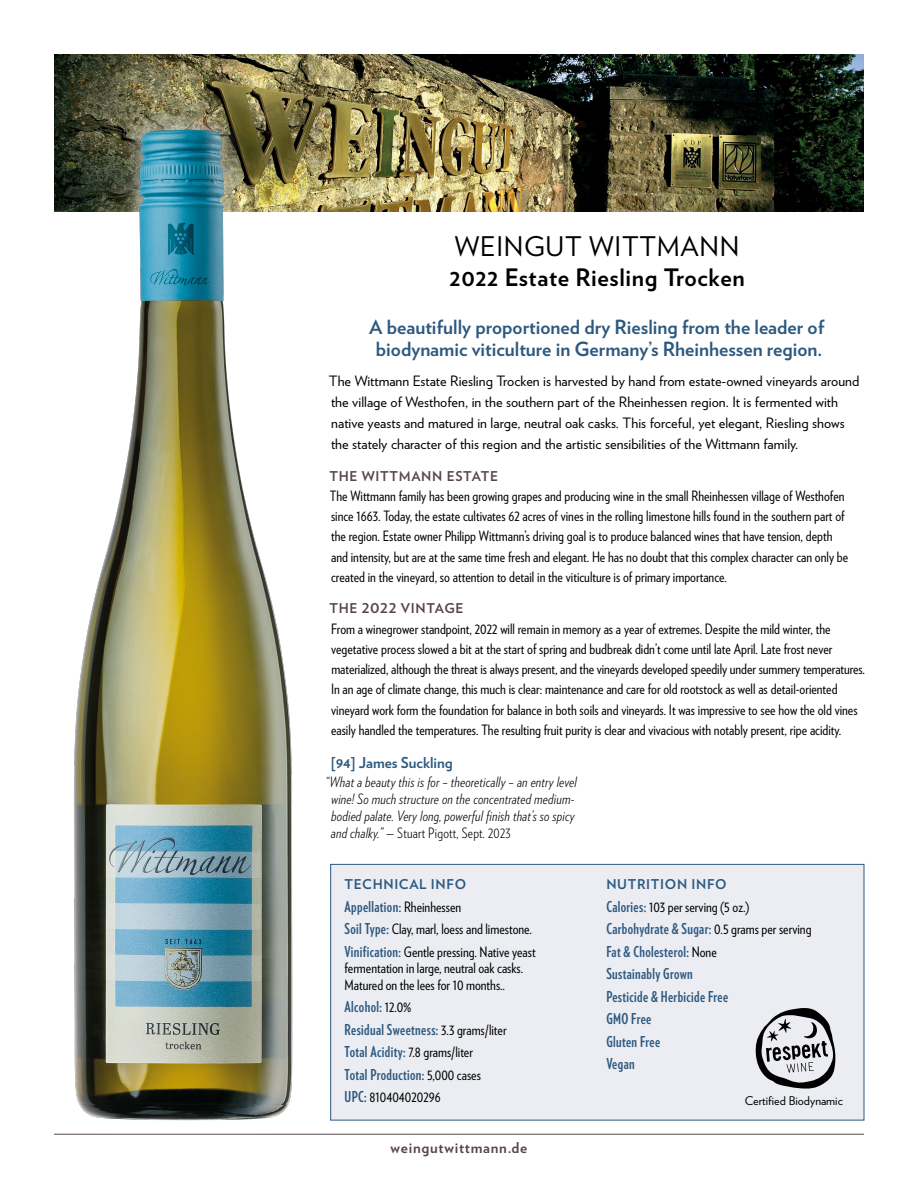
<style>
.page{position:relative;width:918px;height:1188px;background:#fff}
.page>*{position:absolute;margin:0;border:0;box-sizing:border-box;transform-origin:0 0}
.HD_1-V{font:27px "Verlag";letter-spacing:.025em;color:#000}
.HD_1A-V{font:700 24px "Verlag";letter-spacing:.025em;color:#000}
.Subhead_Description{font:700 19.5px/22.5px "Verlag";color:#2d5980;text-align:center}
.Tech_Info_Bullets{font:700 15px "Verlag Compressed";letter-spacing:.025em;color:#2d5980}
.t1{font:700 15px "Verlag";letter-spacing:.05em;color:#57454f}
.Publication_Name{font:700 15px "Verlag";color:#2d5980}
.Text-Verlag_Condensed{font:14.25px/20.2px "Verlag Condensed";color:#000}
.Text-Verlag{font:14.25px/21px "Verlag";color:#000}
.Tech_Info_Bullets-2{font:14.25px/16.5px "Verlag Condensed";color:#000}
.Review_Text{font:italic 300 14.25px/17.2px "Verlag Condensed";letter-spacing:.015em;color:#000}
.subhd_1{font:700 13.5px "Verlag";letter-spacing:.05em;color:#57454f}
.Subhead-Tech_Info{font:700 13.5px "Verlag";letter-spacing:.05em;color:#2d5980}
.Tech_Info_Bullets-3{font:700 13.5px "Verlag";letter-spacing:.05em;color:#2d5980}
.Praise_Text-Requiem{font:12px "Verlag";color:#000}
.s1{font-style:normal}
.s2{font-family:"Verlag Condensed";font-weight:400;font-size:14.25px;color:#000}
.s3{font-family:"Verlag Compressed";font-weight:700;font-size:15px;color:#2d5980}
</style>
<div class="page">
<hr style="left:54px;top:1134px;width:810px;height:1px;background:#57454f">
<img style="left:54px;top:54px;width:810px;height:158px">
<div style="left:331px;top:864px;width:533px;height:256px;background:#ecedf2"></div>
<div style="left:330px;top:864px;width:534px;height:256px;border:1px solid #2d5980"></div>
<svg style="left:756px;top:1008px;width:79px;height:81px"></svg>
<div style="left:54px;top:109px;width:259px;height:1031px;background:#fff;opacity:.85"></div>
<img style="left:73px;top:129px;width:221px;height:993px">
<p class="HD_1-V" style="left:455px;top:227px;width:286px">WEINGUT WITTMANN</p>
<p class="HD_1A-V" style="left:450px;top:259px;width:297px">2022 Estate Riesling Trocken</p>
<p class="Subhead_Description" style="left:369px;top:314px;width:457px">A beautifully proportioned dry Riesling from the leader of biodynamic viticulture in Germany’s Rheinhessen region.</p>
<p class="Text-Verlag" style="left:329px;top:370px;width:532px">The Wittmann Estate Riesling Trocken is harvested by hand from estate-owned vineyards around the village of Westhofen, in the southern part of the Rheinhessen region. It is fermented with native yeasts and matured in large, neutral oak casks. This forceful, yet elegant, Riesling shows the stately character of this region and the artistic sensibilities of the Wittmann family.</p>
<p class="subhd_1" style="left:329px;top:465px;width:170px">THE WITTMANN ESTATE</p>
<p class="Text-Verlag_Condensed" style="left:330px;top:485px;width:520px">The Wittmann family has been growing grapes and producing wine in the small Rheinhessen village of Westhofen since 1663. Today, the estate cultivates 62 acres of vines in the rolling limestone hills found in the southern part of the region. Estate owner Philipp Wittmann’s driving goal is to produce balanced wines that have tension, depth and intensity, but are at the same time fresh and elegant. He has no doubt that this complex character can only be created in the vineyard, so attention to detail in the viticulture is of primary importance.</p>
<p class="subhd_1" style="left:329px;top:598px;width:136px">THE 2022 VINTAGE</p>
<p class="Text-Verlag_Condensed" style="left:331px;top:618px;width:535px">From a winegrower standpoint, 2022 will remain in memory as a year of extremes. Despite the mild winter, the vegetative process slowed a bit at the start of spring and budbreak didn’t come until late April. Late frost never materialized, although the threat is always present, and the vineyards developed speedily under summery temperatures.<br>In an age of climate change, this much is clear: maintenance and care for old rootstock as well as detail-oriented vineyard work form the foundation for balance in both soils and vineyards. It was impressive to see how the old vines easily handled the temperatures. The resulting fruit purity is clear and vivacious with notably present, ripe acidity.</p>
<p class="Publication_Name" style="left:331px;top:751px;width:123px">[94] James Suckling</p>
<p class="Review_Text" style="left:331px;top:772px;width:247px;text-indent:-6px">“What a beauty this is for – theoretically – an entry level wine! So much structure on the concentrated medium&shy;bodied palate. Very long, powerful finish that’s so spicy and chalky.” <span class="s1">— Stuart Pigott, Sept. 2023</span></p>
<p class="Subhead-Tech_Info" style="left:345px;top:874px;width:123px">TECHNICAL INFO</p>
<p class="Tech_Info_Bullets" style="left:345px;top:895px;width:118px">Appellation: <span class="s2">Rheinhessen</span></p>
<p class="Tech_Info_Bullets-2" style="left:345px;top:920px;width:189px"><span class="s3">Soil Type:</span> Clay, marl, loess and limestone.</p>
<p class="Tech_Info_Bullets-2" style="left:345px;top:943px;width:193px"><span class="s3">Vinification:</span> Gentle pressing. Native yeast fermentation in large, neutral oak casks.<br>Matured on the lees for 10 months..</p>
<p class="Tech_Info_Bullets" style="left:345px;top:996px;width:69px">Alcohol: <span class="s2">12.0%</span></p>
<p class="Tech_Info_Bullets" style="left:345px;top:1018px;width:164px">Residual Sweetness: <span class="s2">3.3 grams/liter</span></p>
<p class="Tech_Info_Bullets-2" style="left:345px;top:1043px;width:130px"><span class="s3">Total Acidity:</span> 7.8 grams/liter</p>
<p class="Tech_Info_Bullets" style="left:345px;top:1063px;width:138px">Total Production: <span class="s2">5,000 cases</span></p>
<p class="Tech_Info_Bullets-2" style="left:345px;top:1088px;width:98px"><span class="s3">UPC:</span> 810404020296</p>
<p class="t1" style="left:391px;top:1135px;width:138px">weingutwittmann.de</p>
<p class="Tech_Info_Bullets-3" style="left:606px;top:874px;width:122px">NUTRITION INFO</p>
<p class="Tech_Info_Bullets-2" style="left:606px;top:898px;width:145px"><span class="s3">Calories:</span> 103 per serving (5 oz.)</p>
<p class="Tech_Info_Bullets" style="left:606px;top:918px;width:207px">Carbohydrate &amp; Sugar: <span class="s2">0.5 grams per serving</span></p>
<p class="Tech_Info_Bullets" style="left:606px;top:940px;width:112px">Fat &amp; Cholesterol: <span class="s2">None</span></p>
<p class="Tech_Info_Bullets" style="left:606px;top:963px;width:88px">Sustainably Grown</p>
<p class="Tech_Info_Bullets" style="left:606px;top:985px;width:123px">Pesticide &amp; Herbicide Free</p>
<p class="Tech_Info_Bullets" style="left:606px;top:1008px;width:47px">GMO Free</p>
<p class="Tech_Info_Bullets" style="left:606px;top:1030px;width:55px">Gluten Free</p>
<p class="Tech_Info_Bullets" style="left:606px;top:1053px;width:30px">Vegan</p>
<p class="Praise_Text-Requiem" style="left:745px;top:1091px;width:100px">Certified Biodynamic</p>
</div>
